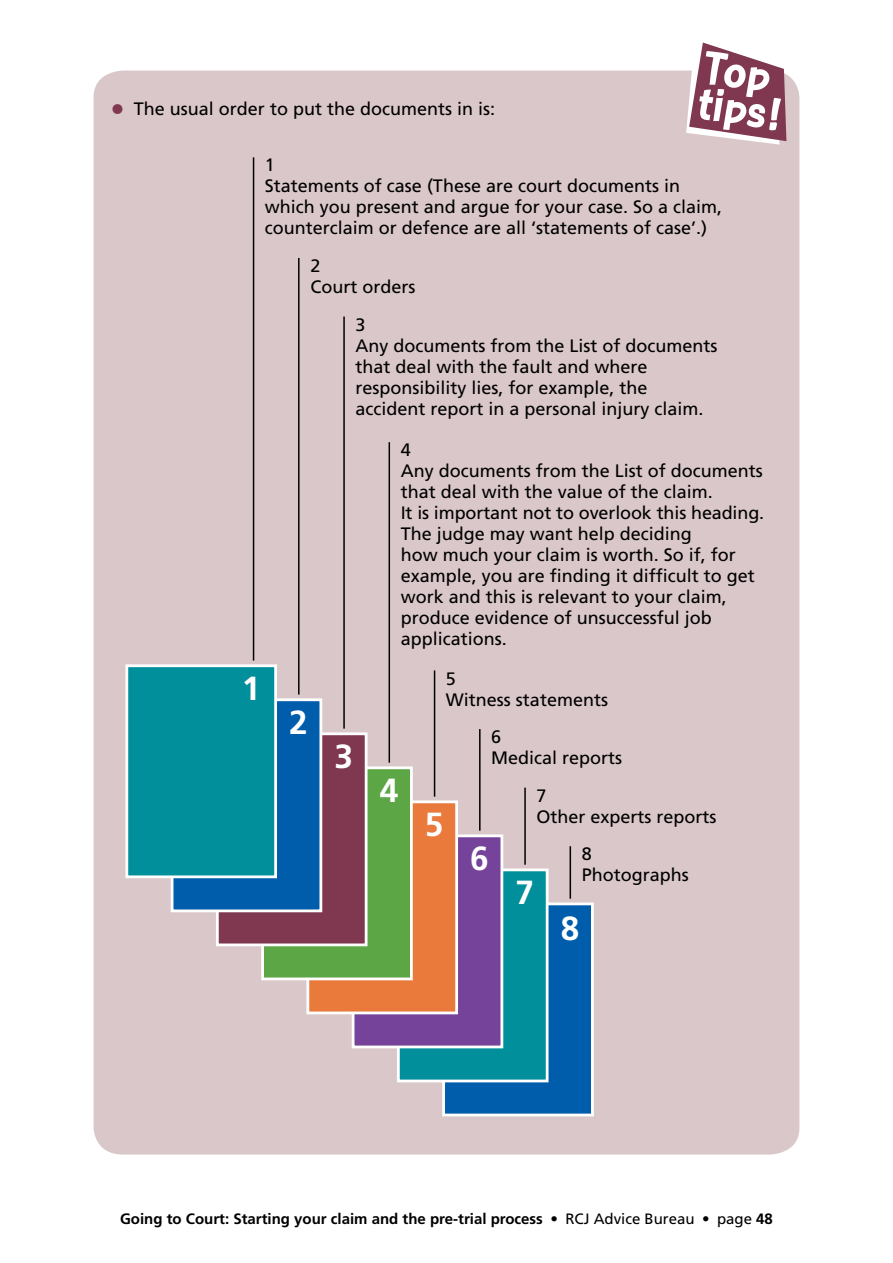
<style>
.page{position:relative;width:893px;height:1263px;background:#fff}
.page>*{position:absolute;margin:0;border:0;box-sizing:border-box;transform-origin:0 0}
.t1{font:50.25px/36px "Contemporary Brush Bold";color:#fff}
.t2{font:700 33.45px "Frutiger LT Std";color:#fff}
.t3{font:18px/21px "Frutiger";color:#000}
.t4{font:700 15px "Frutiger LT Std";color:#000}
.s1{font-family:"Frutiger LT Std";font-weight:700;font-size:28.5px;color:#803750}
.s2{font-family:"Frutiger";font-weight:400}
</style>
<div class="page">
<div style="left:94px;top:71px;width:705px;height:1083px;background:#dac7c9;border-radius:28px"></div>
<svg style="left:686px;top:43px;width:100px;height:102px"></svg>
<div style="left:442px;top:902px;width:152px;height:214px;background:#005dac;border:3px solid #fff"></div>
<div style="left:397px;top:868px;width:151px;height:214px;background:#008f9b;border:3px solid #fff"></div>
<div style="left:352px;top:834px;width:151px;height:214px;background:#75439a;border:3px solid #fff"></div>
<div style="left:306px;top:800px;width:152px;height:214px;background:#ea7a3b;border:3px solid #fff"></div>
<div style="left:261px;top:766px;width:152px;height:214px;background:#5ca645;border:3px solid #fff"></div>
<div style="left:216px;top:732px;width:151px;height:214px;background:#803750;border:3px solid #fff"></div>
<div style="left:171px;top:698px;width:151px;height:214px;background:#005dac;border:3px solid #fff"></div>
<div style="left:125px;top:664px;width:152px;height:214px;background:#008f9b;border:3px solid #fff"></div>
<hr style="left:253px;top:157px;width:1px;height:503px;background:#000">
<hr style="left:298px;top:258px;width:2px;height:437px;background:#000">
<hr style="left:343px;top:317px;width:2px;height:412px;background:#000">
<hr style="left:389px;top:442px;width:1px;height:321px;background:#000">
<hr style="left:434px;top:670px;width:1px;height:127px;background:#000">
<hr style="left:479px;top:729px;width:2px;height:102px;background:#000">
<hr style="left:524px;top:788px;width:2px;height:77px;background:#000">
<hr style="left:570px;top:846px;width:1px;height:53px;background:#000">
<p class="t3" style="left:111px;top:98px;width:386px"><span class="s1">•</span> The usual order to put the documents in is:</p>
<h1 class="t1" style="left:707px;top:48px;width:88px;rotate:9deg">Top tips!</h1>
<p class="t3" style="left:265px;top:154px;width:459px">1<br>Statements of case (These are court documents in which you present and argue for your case. So a claim, counterclaim or defence are all ‘statements of case’.)</p>
<p class="t3" style="left:310px;top:255px;width:107px">2<br>Court orders</p>
<h2 class="t2" style="left:242px;top:669px;width:20px">1</h2>
<h2 class="t2" style="left:289px;top:703px;width:20px">2</h2>
<p class="t3" style="left:355px;top:314px;width:364px">3<br>Any documents from the List of documents that deal with the fault and where responsibility lies, for example, the accident report in a personal injury claim.</p>
<p class="t3" style="left:401px;top:439px;width:365px">4<br>Any documents from the List of documents that deal with the value of the claim.<br>It is important not to overlook this heading.<br>The judge may want help deciding<br>how much your claim is worth. So if, for example, you are finding it difficult to get work and this is relevant to your claim, produce evidence of unsuccessful job applications.</p>
<h2 class="t2" style="left:334px;top:737px;width:20px">3</h2>
<h2 class="t2" style="left:380px;top:771px;width:20px">4</h2>
<p class="t3" style="left:446px;top:668px;width:164px">5<br>Witness statements</p>
<p class="t3" style="left:491px;top:726px;width:133px">6<br>Medical reports</p>
<p class="t3" style="left:536px;top:785px;width:182px">7<br>Other experts reports</p>
<p class="t3" style="left:582px;top:843px;width:109px">8<br>Photographs</p>
<h2 class="t2" style="left:425px;top:805px;width:20px">5</h2>
<h2 class="t2" style="left:470px;top:839px;width:20px">6</h2>
<h2 class="t2" style="left:515px;top:873px;width:20px">7</h2>
<h2 class="t2" style="left:561px;top:908px;width:20px">8</h2>
<p class="t4" style="left:120px;top:1209px;width:654px">Going to Court: Starting your claim and the pre-trial process <span class="s2">• RCJ Advice Bureau • page</span> 48</p>
</div>
